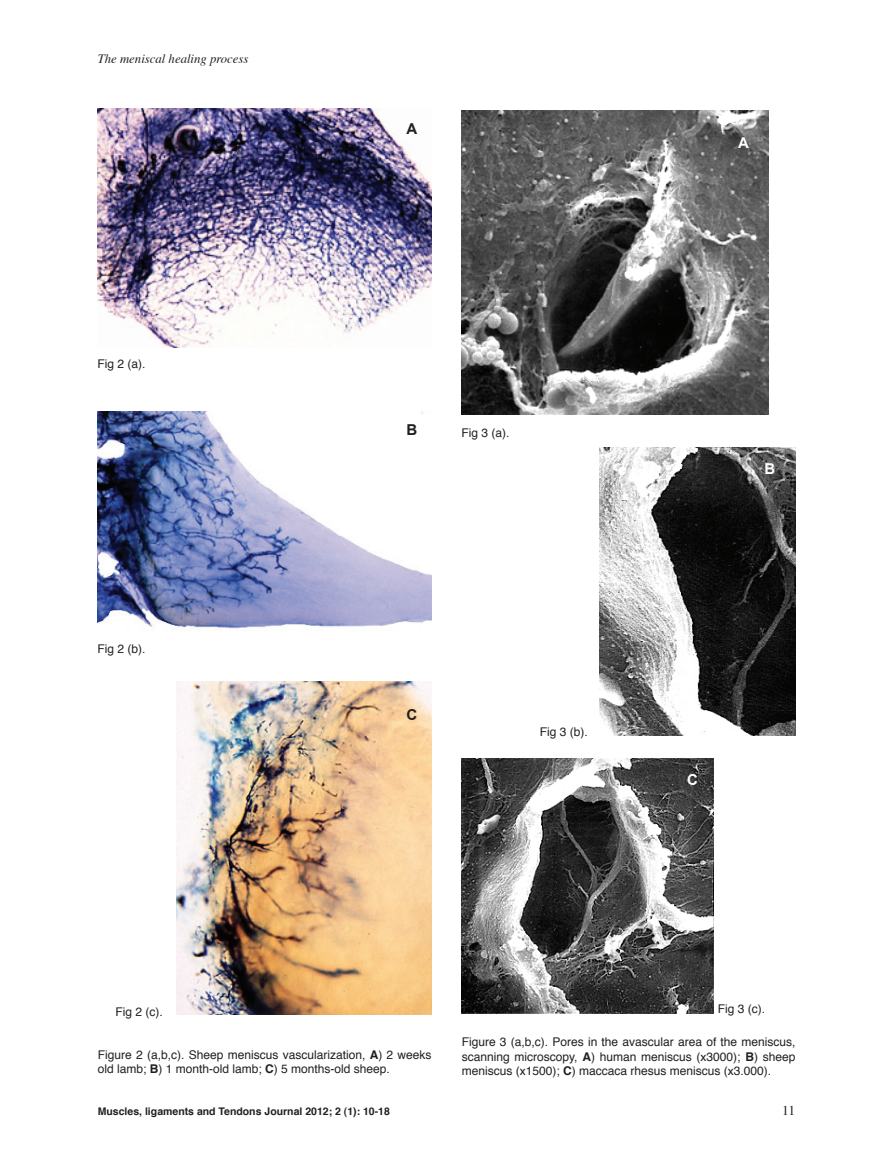
<style>
.page{position:relative;width:893px;height:1149px;background:#fff}
.page>*{position:absolute;margin:0;border:0;box-sizing:border-box;transform-origin:0 0}
.t1{font:700 15px "Arial";color:#231f20}
.t2{font:700 15px "Arial";color:#fff}
.t3{font:13.5px "Times";color:#231f20}
.t4{font:italic 12.75px "Times";color:#231f20}
.t5{font:12px/14.4px "Helvetica";color:#231f20}
.t6{font:700 10.5px "Helvetica";color:#231f20}
.s1{font-weight:700}
</style>
<div class="page">
<img style="left:97px;top:108px;width:334px;height:239px">
<img style="left:98px;top:411px;width:333px;height:219px">
<img style="left:176px;top:681px;width:256px;height:333px">
<img style="left:461px;top:111px;width:307px;height:303px">
<img style="left:600px;top:447px;width:195px;height:288px">
<img style="left:462px;top:758px;width:252px;height:254px">
<p class="t4" style="left:98px;top:47px;width:152px">The meniscal healing process</p>
<p class="t5" style="left:97px;top:357px;width:50px">Fig 2 (a).</p>
<p class="t5" style="left:97px;top:641px;width:50px">Fig 2 (b).</p>
<p class="t1" style="left:406px;top:118px;width:12px">A</p>
<p class="t2" style="left:738px;top:133px;width:12px">A</p>
<p class="t1" style="left:406px;top:419px;width:12px">B</p>
<p class="t5" style="left:461px;top:425px;width:50px">Fig 3 (a).</p>
<p class="t1" style="left:406px;top:704px;width:12px">C</p>
<p class="t5" style="left:540px;top:724px;width:50px">Fig 3 (b).</p>
<p class="t2" style="left:764px;top:458px;width:12px">B</p>
<p class="t2" style="left:687px;top:769px;width:12px">C</p>
<p class="t5" style="left:115px;top:1004px;width:49px">Fig 2 (c).</p>
<p class="t5" style="left:98px;top:1047px;width:335px">Figure 2 (a,b,c). Sheep meniscus vascularization, <span class="s1">a</span>) 2 weeks old lamb; <span class="s1">b</span>) 1 month-old lamb; <span class="s1">c</span>) 5 months-old sheep.</p>
<p class="t5" style="left:718px;top:1001px;width:49px">Fig 3 (c).</p>
<p class="t5" style="left:462px;top:1035px;width:335px;text-align:justify">Figure 3 (a,b,c). Pores in the avascular area of the meniscus, scanning microscopy, <span class="s1">a</span>) human meniscus (x3000); <span class="s1">b</span>) sheep meniscus (x1500); <span class="s1">c</span>) maccaca rhesus meniscus (x3.000).</p>
<p class="t6" style="left:98px;top:1102px;width:294px">Muscles, ligaments and Tendons Journal 2012; 2 (1): 10-18</p>
<p class="t3" style="left:782px;top:1097px;width:15px">11</p>
</div>
